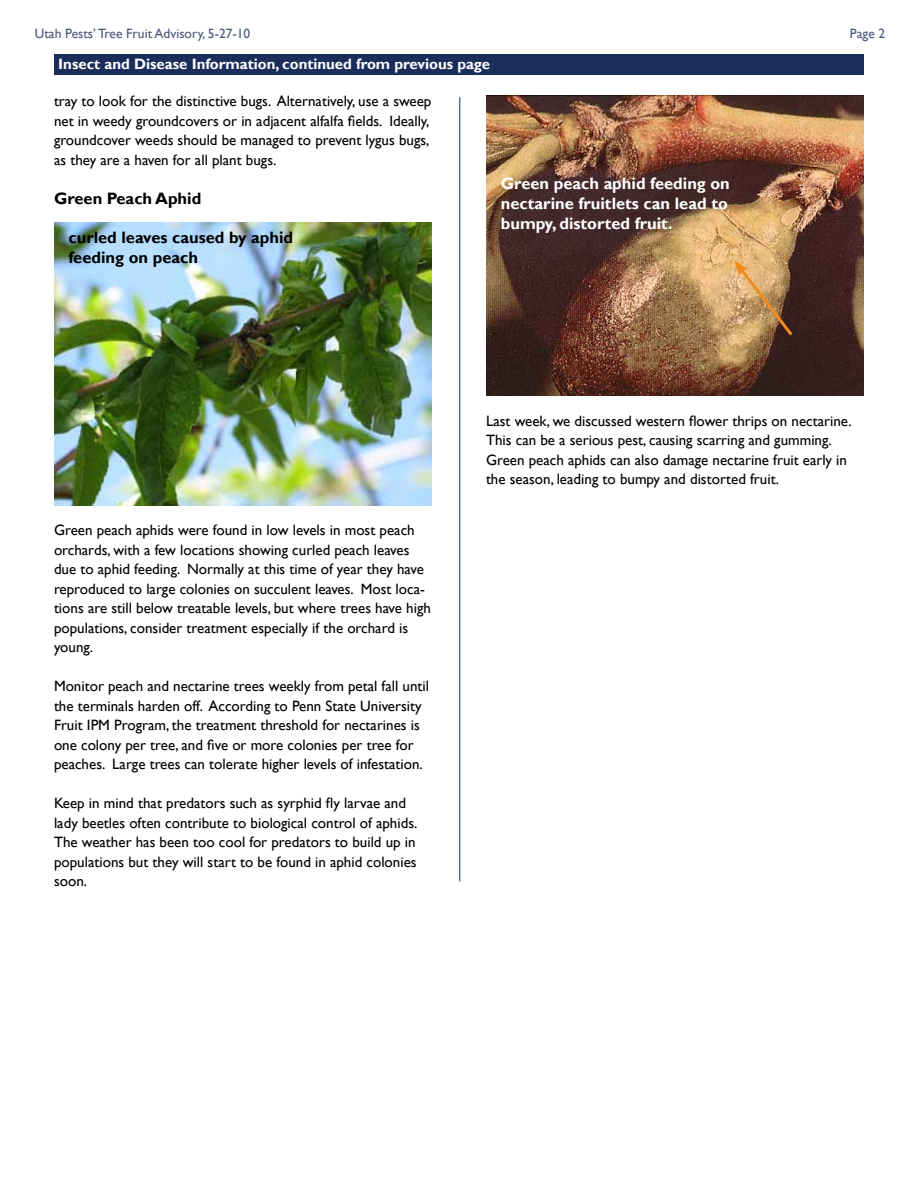
<style>
.page{position:relative;width:918px;height:1188px;background:#fff}
.page>*{position:absolute;margin:0;border:0;box-sizing:border-box;transform-origin:0 0}
.t1{font:700 16.5px/19.8px "Gill Sans";color:#fff}
.t2{font:700 16.5px/19.8px "Gill Sans";color:#000}
.t3{font:15px/19.5px "Gill Sans";color:#000}
.t4{font:700 15px "Gill Sans";color:#fff}
.t5{font:13.5px "Gill Sans";color:#49577b}
</style>
<div class="page">
<div style="left:54px;top:54px;width:810px;height:21px;background:#1b2d5a"></div>
<hr style="left:459px;top:97px;width:1px;height:784px;background:#1b2d5a">
<img style="left:54px;top:222px;width:378px;height:284px">
<img style="left:486px;top:96px;width:378px;height:299px">
<svg style="left:734px;top:260px;width:62px;height:79px;background:#af8758"></svg>
<p class="t5" style="left:35px;top:26px;width:217px">Utah Pests’ Tree Fruit Advisory, 5-27-10</p>
<p class="t5" style="left:850px;top:26px;width:37px">Page 2</p>
<p class="t4" style="left:58px;top:55px;width:433px">Insect and Disease Information, continued from previous page</p>
<p class="t3" style="left:54px;top:92px;width:379px">tray to look for the distinctive bugs. Alternatively, use a sweep net in weedy groundcovers or in adjacent alfalfa fields. Ideally, groundcover weeds should be managed to prevent lygus bugs, as they are a haven for all plant bugs.</p>
<p class="t2" style="left:54px;top:189px;width:149px">Green Peach Aphid</p>
<p class="t1" style="left:501px;top:174px;width:231px">Green peach aphid feeding on nectarine fruitlets can lead to bumpy, distorted fruit.</p>
<p class="t2" style="left:68px;top:228px;width:226px">curled leaves caused by aphid feeding on peach</p>
<p class="t3" style="left:54px;top:521px;width:378px">Green peach aphids were found in low levels in most peach orchards, with a few locations showing curled peach leaves due to aphid feeding. Normally at this time of year they have reproduced to large colonies on succulent leaves. Most loca&shy;tions are still below treatable levels, but where trees have high populations, consider treatment especially if the orchard is young.</p>
<p class="t3" style="left:54px;top:677px;width:377px">Monitor peach and nectarine trees weekly from petal fall until the terminals harden off. According to Penn State University Fruit IPM Program, the treatment threshold for nectarines is one colony per tree, and five or more colonies per tree for peaches. Large trees can tolerate higher levels of infestation.</p>
<p class="t3" style="left:54px;top:794px;width:365px">Keep in mind that predators such as syrphid fly larvae and lady beetles often contribute to biological control of aphids.<br>The weather has been too cool for predators to build up in populations but they will start to be found in aphid colonies soon.</p>
<p class="t3" style="left:486px;top:411px;width:367px">Last week, we discussed western flower thrips on nectarine.<br>This can be a serious pest, causing scarring and gumming.<br>Green peach aphids can also damage nectarine fruit early in the season, leading to bumpy and distorted fruit.</p>
</div>
